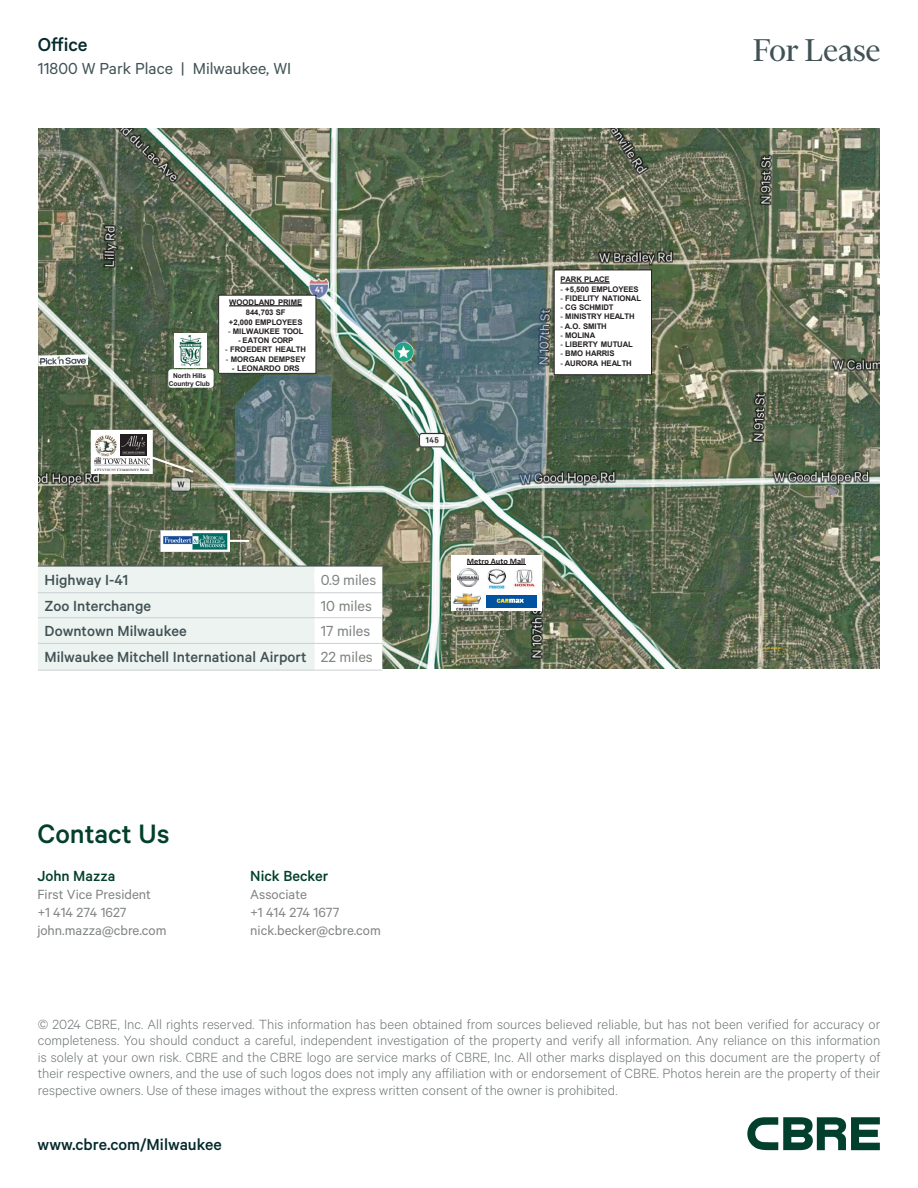
<style>
.page{position:relative;width:918px;height:1188px;background:#fff}
.page>*{position:absolute;margin:0;border:0;box-sizing:border-box;transform-origin:0 0}
.t1{font:36px "Financier Display";color:#415255}
.Contact_Us{font:500 30px "Calibre";color:#023f2c}
.t2{font:500 21px "Calibre";color:#05292c}
.t3{font:18px "Calibre";color:#415255}
.t4{font:500 18px "Calibre";color:#05292c}
.Table_Content_Bold{font:500 16.5px "Calibre";color:#415255}
.Table_Content{font:16.5px "Calibre";color:#808581}
.Broker_Name{font:500 16.5px "Calibre";color:#023f2c}
.t5{font:300 15px/16.5px "Calibre";letter-spacing:.005em;color:#6f7577;text-align:justify}
.Contact_Info{font:15px/18px "Calibre";color:#808581}
.t6{font:700 8.4px "Calibri";letter-spacing:.005em;color:#231f20}
.t7{font:700 7.8px/9.8px "Arial";letter-spacing:-.005em;color:#231f20;text-align:center}
.t8{font:700 6.6px/7.9px "Arial";letter-spacing:-.015em;color:#231f20;text-align:center}
.s1{font-weight:400}
</style>
<div class="page">
<img style="left:38px;top:128px;width:842px;height:541px">
<div style="left:451px;top:555px;width:91px;height:56px;background:#fff"></div>
<div style="left:486px;top:596px;width:51px;height:12px;background:#0053a0"></div>
<svg style="left:497px;top:599px;width:27px;height:4px"></svg>
<svg style="left:757px;top:643px;width:25px;height:6px"></svg>
<img style="left:487px;top:569px;width:18px;height:19px">
<img style="left:514px;top:569px;width:21px;height:18px">
<img style="left:454px;top:593px;width:26px;height:18px">
<img style="left:458px;top:569px;width:21px;height:18px">
<img style="left:38px;top:354px;width:49px;height:12px">
<svg style="left:91px;top:430px;width:102px;height:44px"></svg>
<img style="left:95px;top:455px;width:55px;height:16px">
<img style="left:95px;top:434px;width:23px;height:23px">
<img style="left:120px;top:434px;width:26px;height:22px">
<svg style="left:168px;top:369px;width:46px;height:19px"></svg>
<img style="left:175px;top:333px;width:31px;height:35px">
<svg style="left:229px;top:531px;width:20px;height:20px"></svg>
<img style="left:161px;top:531px;width:68px;height:20px">
<div style="left:219px;top:295px;width:97px;height:78px;background:#fff"></div>
<div style="left:218px;top:295px;width:98px;height:79px;border:1px solid #231f20"></div>
<svg style="left:229px;top:305px;width:73px;height:1px"></svg>
<div style="left:554px;top:270px;width:98px;height:105px;background:#fff"></div>
<div style="left:554px;top:270px;width:98px;height:105px;border:1px solid #231f20"></div>
<svg style="left:560px;top:282px;width:50px;height:2px"></svg>
<hr style="left:467px;top:565px;width:58px;height:1px;background:#231f20">
<div style="left:235px;top:405px;width:97px;height:79px;background:#4f81bd;opacity:.4"></div>
<div style="left:265px;top:375px;width:67px;height:30px;background:#4f81bd;opacity:.4"></div>
<svg style="left:235px;top:375px;width:30px;height:30px"></svg>
<div style="left:416px;top:270px;width:130px;height:105px;background:#4f81bd;opacity:.4"></div>
<div style="left:458px;top:375px;width:88px;height:84px;background:#4f81bd;opacity:.4"></div>
<div style="left:340px;top:270px;width:76px;height:38px;background:#4f81bd;opacity:.4"></div>
<hr style="left:458px;top:459px;width:88px;height:4px;background:#4f81bd;opacity:.4">
<img style="left:458px;top:463px;width:88px;height:29px">
<img style="left:336px;top:307px;width:123px;height:145px">
<svg style="left:747px;top:1117px;width:133px;height:33px"></svg>
<svg style="left:38px;top:567px;width:344px;height:103px"></svg>
<hr style="left:38px;top:592px;width:276px;height:1px;background:#cad0d2">
<hr style="left:314px;top:592px;width:68px;height:1px;background:#cad0d2">
<hr style="left:38px;top:617px;width:276px;height:1px;background:#cad0d2">
<hr style="left:314px;top:617px;width:68px;height:1px;background:#cad0d2">
<hr style="left:38px;top:643px;width:276px;height:1px;background:#cad0d2">
<hr style="left:314px;top:643px;width:68px;height:1px;background:#cad0d2">
<hr style="left:38px;top:670px;width:276px;height:1px;background:#cad0d2">
<hr style="left:314px;top:670px;width:68px;height:1px;background:#cad0d2">
<hr style="left:38px;top:566px;width:276px;height:1px;background:#435254">
<hr style="left:314px;top:566px;width:68px;height:1px;background:#435254">
<p class="t2" style="left:38px;top:33px;width:51px">Office</p>
<p class="t3" style="left:38px;top:58px;width:255px">11800 W Park Place | Milwaukee, WI</p>
<p class="t8" style="left:169px;top:372px;width:42px">North Hills<br>Country Club</p>
<p class="t7" style="left:229px;top:298px;width:75px">WOODLAND PRIME<br>844,703 SF<br>+2,000 EMPLOYEES</p>
<p class="t7" style="left:228px;top:326px;width:77px"><span class="s1">-</span> MILWAUKEE TOOL</p>
<p class="t7" style="left:238px;top:336px;width:57px">- EATON CORP</p>
<p class="t7" style="left:225px;top:345px;width:82px"><span class="s1">-</span> FROEDERT HEALTH</p>
<p class="t7" style="left:226px;top:354px;width:81px"><span class="s1">-</span> MORGAN DEMPSEY</p>
<p class="t7" style="left:232px;top:363px;width:69px">- LEONARDO DRS</p>
<p class="Table_Content_Bold" style="left:45px;top:570px;width:85px">Highway I-41</p>
<p class="Table_Content" style="left:321px;top:570px;width:57px">0.9 miles</p>
<p class="Table_Content_Bold" style="left:45px;top:596px;width:108px">Zoo Interchange</p>
<p class="Table_Content" style="left:321px;top:596px;width:53px">10 miles</p>
<p class="Table_Content_Bold" style="left:45px;top:621px;width:144px">Downtown Milwaukee</p>
<p class="Table_Content" style="left:321px;top:621px;width:51px">17 miles</p>
<p class="Table_Content_Bold" style="left:45px;top:647px;width:264px">Milwaukee Mitchell International Airport</p>
<p class="Table_Content" style="left:321px;top:647px;width:53px">22 miles</p>
<p class="Contact_Us" style="left:37px;top:816px;width:134px">Contact Us</p>
<p class="Broker_Name" style="left:37px;top:866px;width:80px">John Mazza</p>
<p class="Contact_Info" style="left:37px;top:885px;width:115px">First Vice President</p>
<p class="Contact_Info" style="left:37px;top:903px;width:91px">+1 414 274 1627</p>
<p class="Contact_Info" style="left:37px;top:921px;width:131px">john.mazza@cbre.com</p>
<p class="Broker_Name" style="left:250px;top:866px;width:80px">Nick Becker</p>
<p class="Contact_Info" style="left:250px;top:885px;width:91px">Associate<br>+1 414 274 1677</p>
<p class="Contact_Info" style="left:250px;top:921px;width:132px">nick.becker@cbre.com</p>
<p class="t7" style="left:560px;top:275px;width:51px">PARK PLACE</p>
<p class="t7" style="left:560px;top:284px;width:80px"><span class="s1">-</span> +5,500 EMPLOYEES</p>
<p class="t7" style="left:560px;top:293px;width:82px"><span class="s1">-</span> FIDELITY NATIONAL</p>
<p class="t7" style="left:560px;top:303px;width:55px"><span class="s1">-</span> CG SCHMIDT</p>
<p class="t7" style="left:560px;top:312px;width:76px"><span class="s1">-</span> MINISTRY HEALTH</p>
<p class="t7" style="left:560px;top:321px;width:48px"><span class="s1">-</span> A.O. SMITH</p>
<p class="t7" style="left:560px;top:330px;width:36px"><span class="s1">-</span> MOLINA</p>
<p class="t7" style="left:560px;top:340px;width:74px"><span class="s1">-</span> LIBERTY MUTUAL</p>
<p class="t7" style="left:560px;top:349px;width:56px"><span class="s1">-</span> BMO HARRIS</p>
<p class="t7" style="left:560px;top:358px;width:73px"><span class="s1">-</span> AURORA HEALTH</p>
<p class="t6" style="left:467px;top:555px;width:60px">Metro Auto Mall</p>
<p class="t1" style="left:753px;top:32px;width:129px">For Lease</p>
<p class="t5" style="left:38px;top:1015px;width:844px">© 2024 CBRE, Inc. All rights reserved. This information has been obtained from sources believed reliable, but has not been verified for accuracy or completeness. You should conduct a careful, independent investigation of the property and verify all information. Any reliance on this information is solely at your own risk. CBRE and the CBRE logo are service marks of CBRE, Inc. All other marks displayed on this document are the property of their respective owners, and the use of such logos does not imply any affiliation with or endorsement of CBRE. Photos herein are the property of their respective owners. Use of these images without the express written consent of the owner is prohibited.</p>
<p class="t4" style="left:38px;top:1134px;width:186px">www.cbre.com/Milwaukee</p>
</div>
